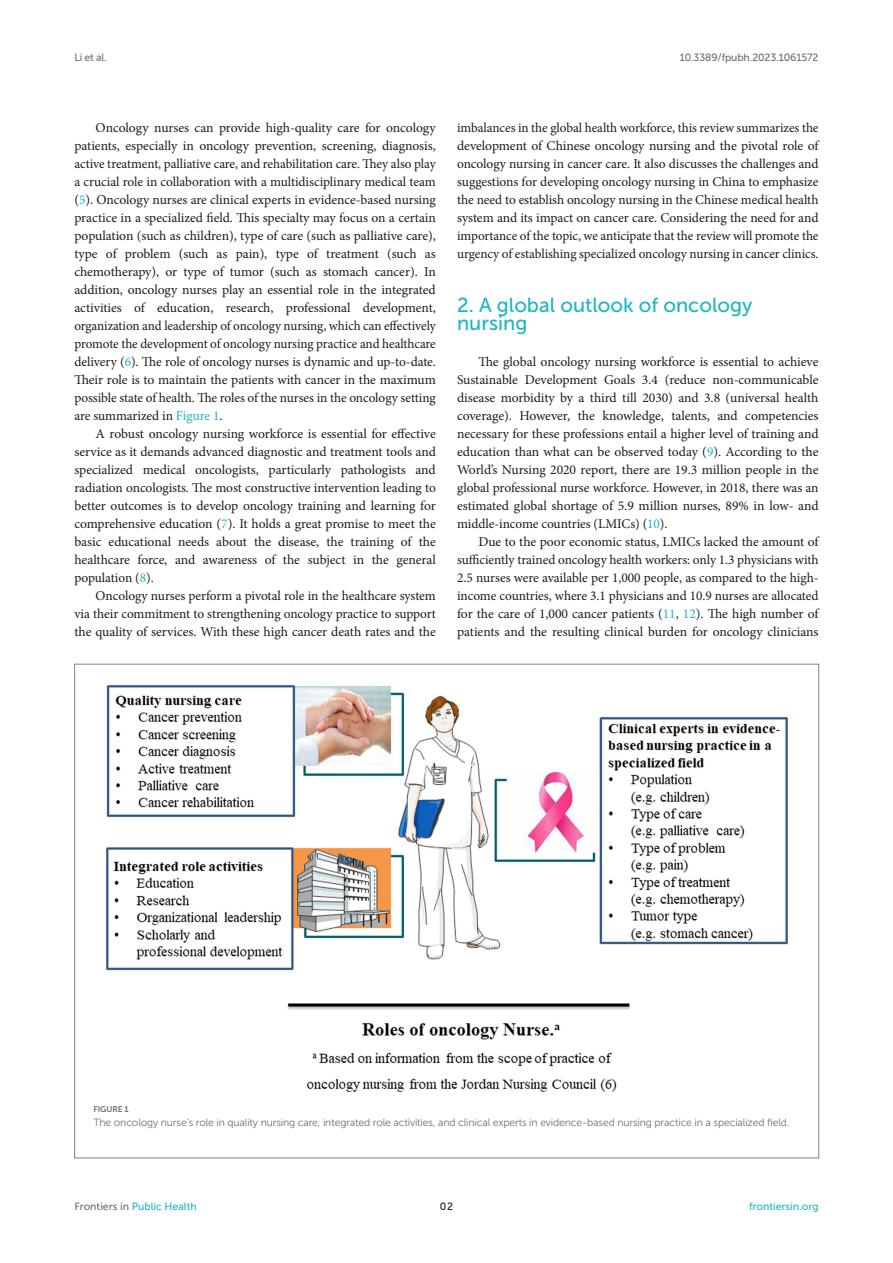
<style>
.page{position:relative;width:893px;height:1263px;background:#fff}
.page>*{position:absolute;margin:0;border:0;box-sizing:border-box;transform-origin:0 0}
.HEAD_1{font:20.25px/18px "Museo Sans 500";color:#1db5c3}
.TEXT{font:13.5px/18px "Minion Pro";letter-spacing:-.005em;color:#1b1c1b;text-align:justify}
.TEXT_FLUSH{font:13.5px/18px "Minion Pro";letter-spacing:-.005em;color:#1b1c1b;text-align:justify}
.FIG_LEG{font:10.5px "Museo Sans 300";letter-spacing:-.015em;color:#706f70}
.t1{font:10.5px "Museo Sans 500";color:#1db5c3}
.t2{font:10.5px "Museo Sans 500";letter-spacing:-.015em;color:#706f70}
.t3{font:10.5px "Museo Sans 500";color:#1b1c1b}
.FIG_HD{font:8.25px "Museo Sans 700";letter-spacing:-.01em;color:#706f70}
.s1{color:#1db5c3}
.s2{color:#706f70}
</style>
<div class="page">
<img style="left:106px;top:685px;width:682px;height:407px">
<p class="t2" style="left:74px;top:51px;width:34px">Li et al.</p>
<p class="t2" style="left:680px;top:51px;width:140px">10.3389/fpubh.2023.1061572</p>
<p class="TEXT" style="left:74px;top:119px;width:363px;text-indent:21px">Oncology nurses can provide high-quality care for oncology patients, especially in oncology prevention, screening, diagnosis, active treatment, palliative care, and rehabilitation care. They also play a crucial role in collaboration with a multidisciplinary medical team (<span class="s1">5</span>). Oncology nurses are clinical experts in evidence-based nursing practice in a specialized field. This specialty may focus on a certain population (such as children), type of care (such as palliative care), type of problem (such as pain), type of treatment (such as chemotherapy), or type of tumor (such as stomach cancer). In addition, oncology nurses play an essential role in the integrated activities of education, research, professional development, organization and leadership of oncology nursing, which can effectively promote the development of oncology nursing practice and healthcare delivery (<span class="s1">6</span>). The role of oncology nurses is dynamic and up-to-date.<br>Their role is to maintain the patients with cancer in the maximum possible state of health. The roles of the nurses in the oncology setting are summarized in <span class="s1">Figure 1</span>.</p>
<p class="TEXT" style="left:74px;top:425px;width:363px;text-indent:21px">A robust oncology nursing workforce is essential for effective service as it demands advanced diagnostic and treatment tools and specialized medical oncologists, particularly pathologists and radiation oncologists. The most constructive intervention leading to better outcomes is to develop oncology training and learning for comprehensive education (<span class="s1">7</span>). It holds a great promise to meet the basic educational needs about the disease, the training of the healthcare force, and awareness of the subject in the general population (<span class="s1">8</span>).</p>
<p class="TEXT" style="left:74px;top:587px;width:363px;text-indent:21px">Oncology nurses perform a pivotal role in the healthcare system via their commitment to strengthening oncology practice to support the quality of services. With these high cancer death rates and the</p>
<p class="TEXT" style="left:457px;top:119px;width:363px">imbalances in the global health workforce, this review summarizes the development of Chinese oncology nursing and the pivotal role of oncology nursing in cancer care. It also discusses the challenges and suggestions for developing oncology nursing in China to emphasize the need to establish oncology nursing in the Chinese medical health system and its impact on cancer care. Considering the need for and importance of the topic, we anticipate that the review will promote the urgency of establishing specialized oncology nursing in cancer clinics.</p>
<p class="HEAD_1" style="left:457px;top:296px;width:297px">2. A global outlook of oncology nursing</p>
<p class="TEXT_FLUSH" style="left:457px;top:353px;width:363px;text-indent:21px">The global oncology nursing workforce is essential to achieve Sustainable Development Goals 3.4 (reduce non-communicable disease morbidity by a third till 2030) and 3.8 (universal health coverage). However, the knowledge, talents, and competencies necessary for these professions entail a higher level of training and education than what can be observed today (<span class="s1">9</span>). According to the World’s Nursing 2020 report, there are 19.3 million people in the global professional nurse workforce. However, in 2018, there was an estimated global shortage of 5.9 million nurses, 89% in low- and middle-income countries (LMICs) (<span class="s1">10</span>).</p>
<p class="TEXT" style="left:457px;top:533px;width:363px;text-indent:21px">Due to the poor economic status, LMICs lacked the amount of sufficiently trained oncology health workers: only 1.3 physicians with 2.5 nurses were available per 1,000 people, as compared to the high&shy;income countries, where 3.1 physicians and 10.9 nurses are allocated for the care of 1,000 cancer patients (<span class="s1">11</span>, <span class="s1">12</span>). The high number of patients and the resulting clinical burden for oncology clinicians</p>
<p class="FIG_HD" style="left:94px;top:1104px;width:37px">FIGURE 1</p>
<p class="FIG_LEG" style="left:94px;top:1116px;width:697px">The oncology nurse’s role in quality nursing care, integrated role activities, and clinical experts in evidence-based nursing practice in a specialized field.</p>
<p class="t1" style="left:74px;top:1200px;width:124px"><span class="s2">Frontiers in</span> Public Health</p>
<p class="t3" style="left:440px;top:1200px;width:15px">02</p>
<p class="t1" style="left:749px;top:1200px;width:71px">frontiersin.org</p>
</div>
